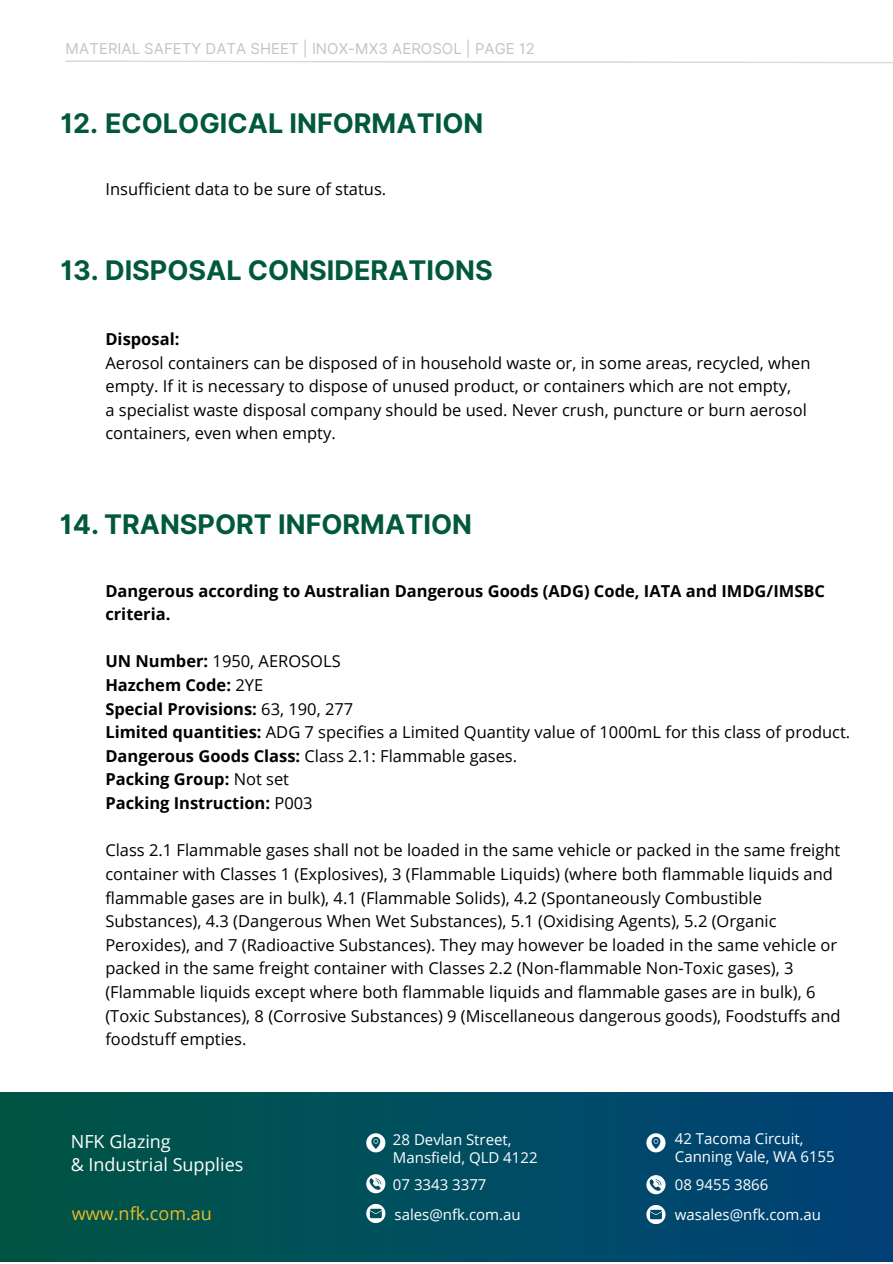
<style>
.page{position:relative;width:893px;height:1264px;background:#fff}
.page>*{position:absolute;margin:0;border:0;box-sizing:border-box;transform-origin:0 0}
.t1{font:700 27px "Inter";color:#00583d}
.t2{font:18px "Open Sans";color:#fff}
.t3{font:18px "Open Sans";color:#ecba25}
.t4{font:16.5px/23.5px "Open Sans";color:#000}
.t5{font:700 16.5px/23.5px "Open Sans";color:#000}
.t6{font:15px "Open Sans";color:#fff}
.t7{font:15px "Inter";color:#c4c4c4}
.s1{font-weight:700}
.s2{font-weight:400}
</style>
<div class="page">
<img style="left:0;top:1092px;width:892px;height:169px">
<svg style="left:366px;top:1174px;width:19px;height:19px"></svg>
<svg style="left:366px;top:1133px;width:19px;height:19px"></svg>
<svg style="left:366px;top:1203px;width:19px;height:19px"></svg>
<svg style="left:646px;top:1175px;width:19px;height:19px"></svg>
<svg style="left:646px;top:1133px;width:19px;height:19px"></svg>
<svg style="left:646px;top:1204px;width:19px;height:19px"></svg>
<svg style="left:65px;top:60px;width:827px;height:4px"></svg>
<p class="t7" style="left:66px;top:40px;width:470px">MATERIAL SAFETY DATA SHEET | INOX-MX3 AEROSOL | PAGE 12</p>
<p class="t1" style="left:60px;top:107px;width:424px">12. ECOLOGICAL INFORMATION</p>
<p class="t4" style="left:105px;top:177px;width:282px">Insufficient data to be sure of status.</p>
<p class="t1" style="left:60px;top:254px;width:434px">13. DISPOSAL CONSIDERATIONS</p>
<p class="t5" style="left:105px;top:327px;width:75px">Disposal:</p>
<p class="t4" style="left:105px;top:350px;width:706px">Aerosol containers can be disposed of in household waste or, in some areas, recycled, when empty. If it is necessary to dispose of unused product, or containers which are not empty,</p>
<p class="t4" style="left:105px;top:397px;width:702px">a specialist waste disposal company should be used. Never crush, puncture or burn aerosol containers, even when empty.</p>
<p class="t1" style="left:60px;top:508px;width:413px">14. TRANSPORT INFORMATION</p>
<p class="t5" style="left:105px;top:578px;width:721px">Dangerous according to Australian Dangerous Goods (ADG) Code, IATA and IMDG/IMSBC criteria.</p>
<p class="t4" style="left:105px;top:649px;width:237px"><span class="s1">UN Number:</span> 1950, AEROSOLS</p>
<p class="t5" style="left:105px;top:672px;width:159px">Hazchem Code: <span class="s2">2YE</span></p>
<p class="t5" style="left:105px;top:696px;width:249px">Special Provisions: <span class="s2">63, 190, 277</span></p>
<p class="t4" style="left:105px;top:720px;width:746px"><span class="s1">Limited quantities:</span> ADG 7 specifies a Limited Quantity value of 1000mL for this class of product.</p>
<p class="t4" style="left:105px;top:743px;width:413px"><span class="s1">Dangerous Goods Class:</span> Class 2.1: Flammable gases.</p>
<p class="t5" style="left:105px;top:767px;width:185px">Packing Group: <span class="s2">Not set</span></p>
<p class="t5" style="left:105px;top:791px;width:209px">Packing Instruction: <span class="s2">P003</span></p>
<p class="t4" style="left:105px;top:838px;width:736px">Class 2.1 Flammable gases shall not be loaded in the same vehicle or packed in the same freight container with Classes 1 (Explosives), 3 (Flammable Liquids) (where both flammable liquids and flammable gases are in bulk), 4.1 (Flammable Solids), 4.2 (Spontaneously Combustible Substances), 4.3 (Dangerous When Wet Substances), 5.1 (Oxidising Agents), 5.2 (Organic Peroxides), and 7 (Radioactive Substances). They may however be loaded in the same vehicle or packed in the same freight container with Classes 2.2 (Non-flammable Non-Toxic gases), 3 (Flammable liquids except where both flammable liquids and flammable gases are in bulk), 6 (Toxic Substances), 8 (Corrosive Substances) 9 (Miscellaneous dangerous goods), Foodstuffs and foodstuff empties.</p>
<p class="t2" style="left:71px;top:1129px;width:101px">NFK Glazing</p>
<p class="t2" style="left:71px;top:1151px;width:174px">&amp; Industrial Supplies</p>
<p class="t6" style="left:393px;top:1129px;width:120px">28 Devlan Street,</p>
<p class="t6" style="left:393px;top:1147px;width:146px">Mansfield, QLD 4122</p>
<p class="t6" style="left:393px;top:1173px;width:95px">07 3343 3377</p>
<p class="t6" style="left:675px;top:1128px;width:130px">42 Tacoma Circuit,</p>
<p class="t6" style="left:675px;top:1146px;width:161px">Canning Vale, WA 6155</p>
<p class="t6" style="left:675px;top:1173px;width:95px">08 9455 3866</p>
<p class="t3" style="left:72px;top:1200px;width:141px">www.nfk.com.au</p>
<p class="t6" style="left:675px;top:1203px;width:148px">wasales@nfk.com.au</p>
<p class="t6" style="left:394px;top:1203px;width:128px">sales@nfk.com.au</p>
</div>
